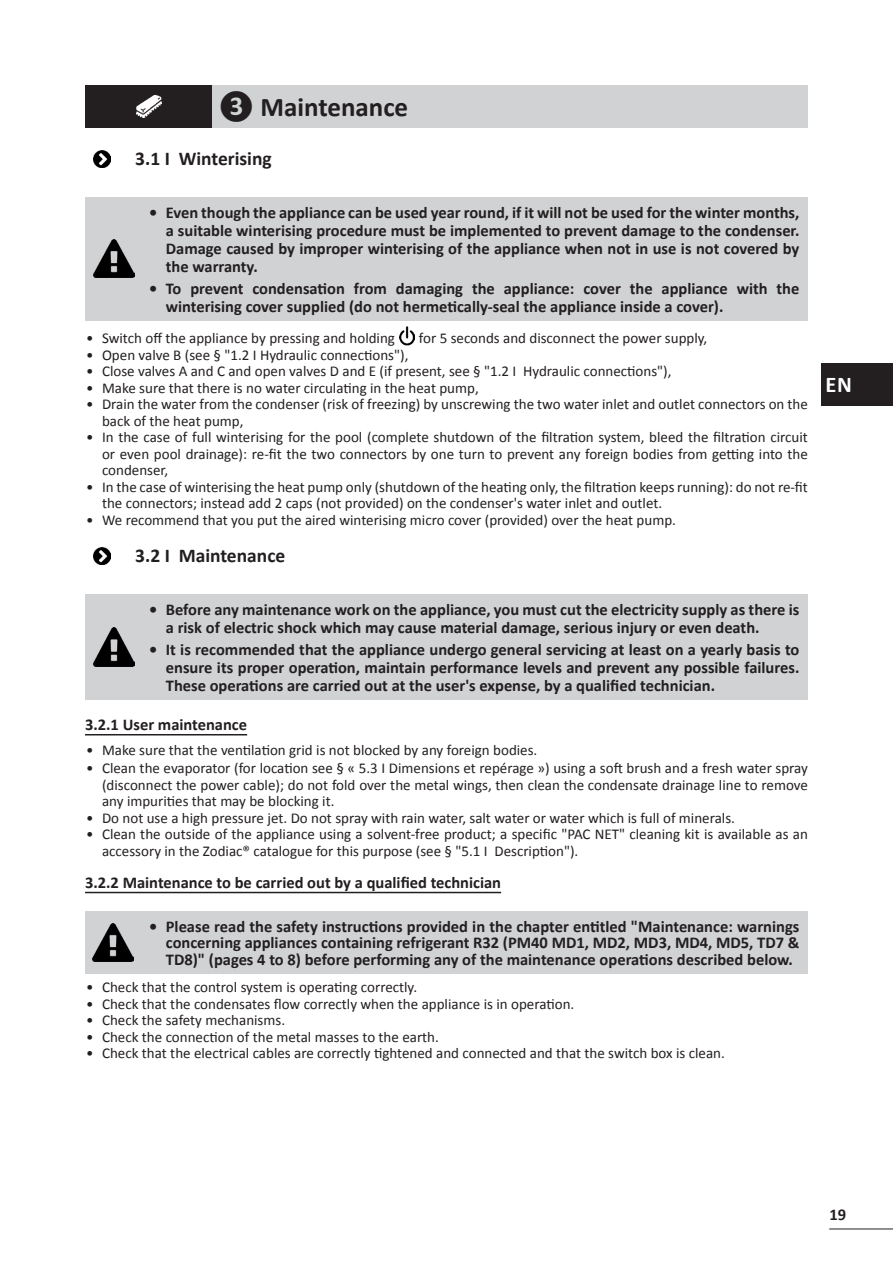
<style>
.page{position:relative;width:893px;height:1263px;background:#fff}
.page>*{position:absolute;margin:0;border:0;box-sizing:border-box;transform-origin:0 0}
.t1{font:700 27px "Calibri";color:#231f20}
.t2{font:700 22.5px "Calibri";color:#fff}
.t3{font:700 19.5px "Calibri";color:#231f20}
.t4{font:700 16.5px/18px "Calibri";color:#231f20;text-align:justify}
.t5{font:15px/16.5px "Calibri";color:#231f20}
</style>
<div class="page">
<hr style="left:829px;top:1228px;width:64px;height:1px;background:#231f20">
<hr style="left:85px;top:734px;width:162px;height:1px;background:#231f20">
<hr style="left:85px;top:892px;width:416px;height:1px;background:#231f20">
<div style="left:85px;top:85px;width:128px;height:43px;background:#231f20"></div>
<div style="left:213px;top:85px;width:595px;height:43px;background:#d1d2d4"></div>
<img style="left:136px;top:95px;width:26px;height:23px">
<img style="left:94px;top:151px;width:17px;height:17px">
<div style="left:85px;top:197px;width:55px;height:124px;background:#d1d2d4"></div>
<div style="left:140px;top:197px;width:668px;height:124px;background:#d1d2d4"></div>
<img style="left:94px;top:240px;width:41px;height:38px">
<img style="left:399px;top:326px;width:16px;height:20px">
<img style="left:94px;top:548px;width:17px;height:17px">
<div style="left:85px;top:594px;width:55px;height:106px;background:#d1d2d4"></div>
<div style="left:140px;top:594px;width:668px;height:106px;background:#d1d2d4"></div>
<img style="left:94px;top:628px;width:41px;height:38px">
<div style="left:85px;top:911px;width:55px;height:62px;background:#d1d2d4"></div>
<div style="left:140px;top:911px;width:668px;height:62px;background:#d1d2d4"></div>
<img style="left:92px;top:923px;width:41px;height:38px">
<div style="left:821px;top:364px;width:72px;height:42px;background:#231f20"></div>
<h1 class="t1" style="left:219px;top:90px;width:191px">❸ Maintenance</h1>
<h3 class="t3" style="left:135px;top:146px;width:138px">3.1 I Winterising</h3>
<p class="t4" style="left:166px;top:203px;width:635px;text-indent:-17px">• Even though the appliance can be used year round, if it will not be used for the winter months, a suitable winterising procedure must be implemented to prevent damage to the condenser.<br>Damage caused by improper winterising of the appliance when not in use is not covered by the warranty.</p>
<p class="t4" style="left:166px;top:280px;width:635px;text-indent:-17px">• To prevent condensation from damaging the appliance: cover the appliance with the winterising cover supplied (do not hermetically-seal the appliance inside a cover).</p>
<p class="t5" style="left:86px;top:330px;width:310px">• Switch off the appliance by pressing and holding</p>
<p class="t5" style="left:419px;top:330px;width:290px">for 5 seconds and disconnect the power supply,</p>
<p class="t5" style="left:86px;top:346px;width:324px">• Open valve B (see § "1.2 I Hydraulic connections"),</p>
<p class="t5" style="left:86px;top:363px;width:587px">• Close valves A and C and open valves D and E (if present, see § "1.2 I Hydraulic connections"),</p>
<p class="t5" style="left:86px;top:379px;width:394px">• Make sure that there is no water circulating in the heat pump,</p>
<p class="t5" style="left:102px;top:396px;width:707px;text-indent:-16px">• Drain the water from the condenser (risk of freezing) by unscrewing the two water inlet and outlet connectors on the back of the heat pump,</p>
<p class="t5" style="left:102px;top:429px;width:707px;text-align:justify;text-indent:-16px">• In the case of full winterising for the pool (complete shutdown of the filtration system, bleed the filtration circuit or even pool drainage): re-fit the two connectors by one turn to prevent any foreign bodies from getting into the condenser,</p>
<p class="t5" style="left:102px;top:478px;width:707px;text-indent:-16px">• In the case of winterising the heat pump only (shutdown of the heating only, the filtration keeps running): do not re-fit the connectors; instead add 2 caps (not provided) on the condenser's water inlet and outlet.</p>
<p class="t5" style="left:86px;top:511px;width:591px">• We recommend that you put the aired winterising micro cover (provided) over the heat pump.</p>
<h3 class="t3" style="left:135px;top:543px;width:152px">3.2 I Maintenance</h3>
<p class="t4" style="left:166px;top:600px;width:635px;text-indent:-17px">• Before any maintenance work on the appliance, you must cut the electricity supply as there is a risk of electric shock which may cause material damage, serious injury or even death.</p>
<p class="t4" style="left:166px;top:641px;width:635px;text-indent:-17px">• It is recommended that the appliance undergo general servicing at least on a yearly basis to ensure its proper operation, maintain performance levels and prevent any possible failures.<br>These operations are carried out at the user's expense, by a qualified technician.</p>
<p class="t4" style="left:85px;top:716px;width:164px">3.2.1 User maintenance</p>
<p class="t5" style="left:86px;top:742px;width:453px">• Make sure that the ventilation grid is not blocked by any foreign bodies.</p>
<p class="t5" style="left:102px;top:760px;width:707px;text-align:justify;text-indent:-16px">• Clean the evaporator (for location see § « 5.3 I Dimensions et repérage ») using a soft brush and a fresh water spray (disconnect the power cable); do not fold over the metal wings, then clean the condensate drainage line to remove any impurities that may be blocking it.</p>
<p class="t5" style="left:86px;top:809px;width:650px">• Do not use a high pressure jet. Do not spray with rain water, salt water or water which is full of minerals.</p>
<p class="t5" style="left:102px;top:826px;width:707px;text-indent:-16px">• Clean the outside of the appliance using a solvent-free product; a specific "PAC NET" cleaning kit is available as an accessory in the Zodiac® catalogue for this purpose (see § "5.1 I Description").</p>
<p class="t4" style="left:85px;top:873px;width:418px">3.2.2 Maintenance to be carried out by a qualified technician</p>
<p class="t4" style="left:166px;top:918px;width:635px;line-height:16.5px;text-indent:-17px">• Please read the safety instructions provided in the chapter entitled "Maintenance: warnings concerning appliances containing refrigerant R32 (PM40 MD1, MD2, MD3, MD4, MD5, TD7 &amp; TD8)" (pages 4 to 8) before performing any of the maintenance operations described below.</p>
<p class="t5" style="left:86px;top:979px;width:333px">• Check that the control system is operating correctly.</p>
<p class="t5" style="left:86px;top:996px;width:490px">• Check that the condensates flow correctly when the appliance is in operation.</p>
<p class="t5" style="left:86px;top:1012px;width:201px">• Check the safety mechanisms.</p>
<p class="t5" style="left:86px;top:1029px;width:354px">• Check the connection of the metal masses to the earth.</p>
<p class="t5" style="left:86px;top:1045px;width:640px">• Check that the electrical cables are correctly tightened and connected and that the switch box is clean.</p>
<h2 class="t2" style="left:825px;top:370px;width:28px">EN</h2>
<p class="t4" style="left:829px;top:1206px;width:18px">19</p>
</div>
